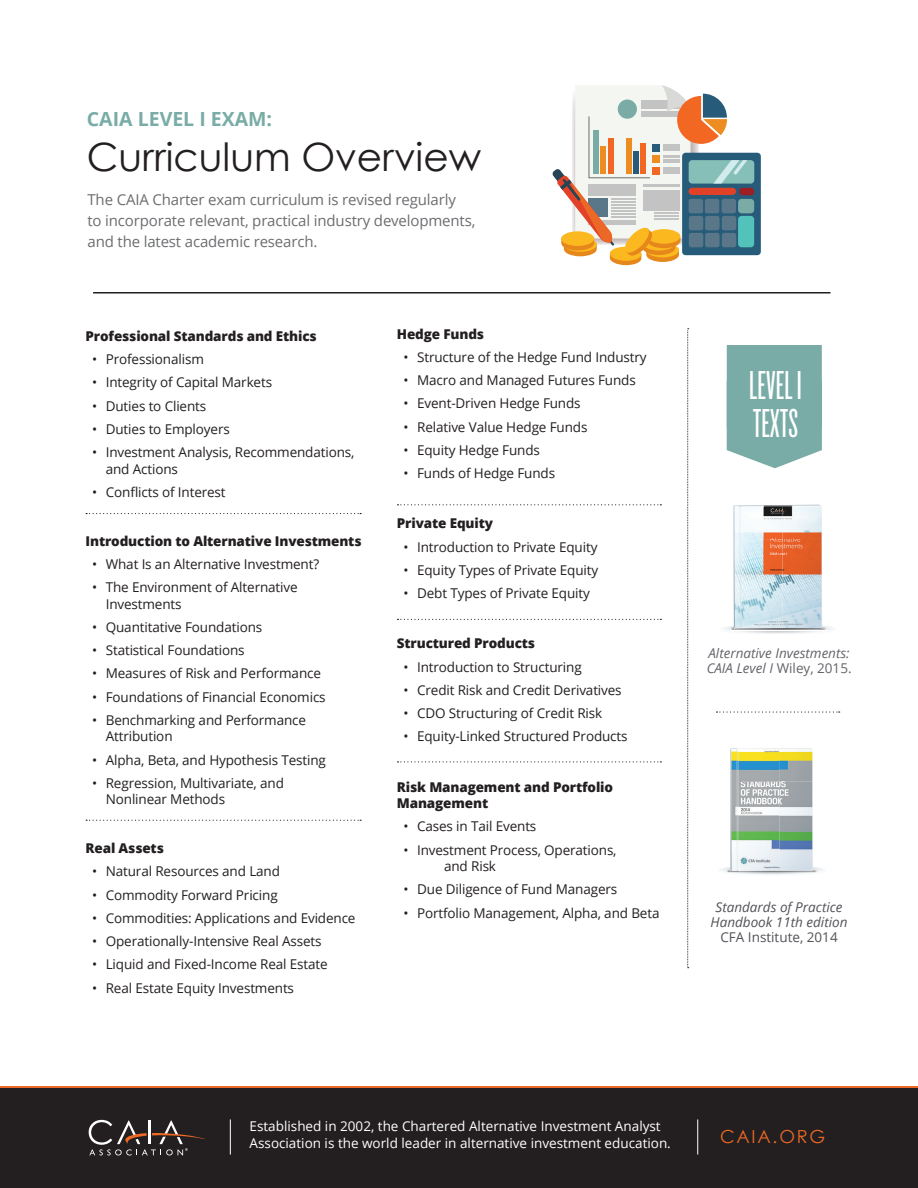
<style>
.page{position:relative;width:918px;height:1188px;background:#fff}
.page>*{position:absolute;margin:0;border:0;box-sizing:border-box;transform-origin:0 0}
.t1{font:42px/37.5px "Knockout HTF26 Junior Flyweight";color:#fff}
.t2{font:39px "Century Gothic";color:#231f20}
.t3{font:700 19.5px "Open Sans";color:#79aca6}
.t4{font:18px "Century Gothic";letter-spacing:.1em;color:#ec6826}
.t5{font:15px/21px "Open Sans";letter-spacing:-.01em;color:#6c6d70}
.t6{font:13.5px/16.5px "Open Sans";letter-spacing:-.01em;color:#231f20}
.t7{font:800 13.5px/16.5px "Open Sans";letter-spacing:-.01em;color:#231f20}
.t8{font:13.5px/16.5px "Open Sans";color:#fff}
.t9{font:italic 13.5px/15px "Open Sans";color:#525258}
.t10{font:13.5px "Open Sans";color:#525258}
.s1{font-style:normal}
</style>
<div class="page">
<svg style="left:716px;top:711px;width:124px;height:2px"></svg>
<svg style="left:397px;top:504px;width:264px;height:1px"></svg>
<svg style="left:397px;top:619px;width:264px;height:1px"></svg>
<svg style="left:397px;top:761px;width:264px;height:1px"></svg>
<svg style="left:86px;top:513px;width:275px;height:1px"></svg>
<svg style="left:86px;top:820px;width:275px;height:1px"></svg>
<svg style="left:727px;top:428px;width:95px;height:40px"></svg>
<div style="left:727px;top:345px;width:95px;height:83px;background:#79aca6"></div>
<svg style="left:723px;top:504px;width:110px;height:130px"></svg>
<svg style="left:720px;top:748px;width:104px;height:127px"></svg>
<hr style="left:93px;top:292px;width:738px;height:2px;background:#231f20">
<svg style="left:687px;top:328px;width:2px;height:640px"></svg>
<hr style="left:0;top:1086px;width:918px;height:4px;background:#ec6826">
<div style="left:0;top:1088px;width:918px;height:100px;background:#231f20"></div>
<svg style="left:89px;top:1120px;width:116px;height:35px"></svg>
<hr style="left:230px;top:1119px;width:1px;height:36px;background:#fff">
<hr style="left:697px;top:1119px;width:1px;height:36px;background:#fff">
<div style="left:682px;top:153px;width:79px;height:102px;background:#265c7a;border-radius:4px"></div>
<svg style="left:552px;top:85px;width:202px;height:180px"></svg>
<div style="left:561px;top:231px;width:33px;height:15px;background:#fcb81f;border-radius:50%"></div>
<h3 class="t3" style="left:87px;top:105px;width:187px">CAIA LEVEL I EXAM:</h3>
<h2 class="t2" style="left:87px;top:129px;width:396px">Curriculum Overview</h2>
<p class="t5" style="left:87px;top:189px;width:389px">The CAIA Charter exam curriculum is revised regularly<br>to incorporate relevant, practical industry developments, and the latest academic research.</p>
<p class="t7" style="left:86px;top:327px;width:233px">Professional Standards and Ethics</p>
<p class="t6" style="left:92px;top:351px;width:113px">• Professionalism</p>
<p class="t6" style="left:92px;top:374px;width:181px">• Integrity of Capital Markets</p>
<p class="t6" style="left:92px;top:397px;width:116px">• Duties to Clients</p>
<p class="t6" style="left:92px;top:420px;width:139px">• Duties to Employers</p>
<p class="t6" style="left:106px;top:444px;width:250px;text-indent:-14px">• Investment Analysis, Recommendations, and Actions</p>
<p class="t6" style="left:92px;top:483px;width:135px">• Conflicts of Interest</p>
<p class="t7" style="left:86px;top:532px;width:278px">Introduction to Alternative Investments</p>
<p class="t6" style="left:92px;top:555px;width:228px">• What Is an Alternative Investment?</p>
<p class="t6" style="left:106px;top:579px;width:193px;text-indent:-14px">• The Environment of Alternative<br>Investments</p>
<p class="t6" style="left:92px;top:618px;width:172px">• Quantitative Foundations</p>
<p class="t6" style="left:92px;top:642px;width:154px">• Statistical Foundations</p>
<p class="t6" style="left:92px;top:665px;width:230px">• Measures of Risk and Performance</p>
<p class="t6" style="left:92px;top:688px;width:235px">• Foundations of Financial Economics</p>
<p class="t6" style="left:106px;top:711px;width:202px;text-indent:-13px">• Benchmarking and Performance<br>Attribution</p>
<p class="t6" style="left:92px;top:751px;width:235px">• Alpha, Beta, and Hypothesis Testing</p>
<p class="t6" style="left:106px;top:774px;width:180px;text-indent:-13px">• Regression, Multivariate, and<br>Nonlinear Methods</p>
<p class="t7" style="left:86px;top:839px;width:80px">Real Assets</p>
<p class="t6" style="left:92px;top:863px;width:189px">• Natural Resources and Land</p>
<p class="t6" style="left:92px;top:886px;width:187px">• Commodity Forward Pricing</p>
<p class="t6" style="left:92px;top:909px;width:265px">• Commodities: Applications and Evidence</p>
<p class="t6" style="left:92px;top:933px;width:231px">• Operationally-Intensive Real Assets</p>
<p class="t6" style="left:92px;top:956px;width:237px">• Liquid and Fixed-Income Real Estate</p>
<p class="t6" style="left:92px;top:979px;width:203px">• Real Estate Equity Investments</p>
<p class="t7" style="left:397px;top:325px;width:89px">Hedge Funds</p>
<p class="t6" style="left:404px;top:348px;width:244px">• Structure of the Hedge Fund Industry</p>
<p class="t6" style="left:404px;top:372px;width:234px">• Macro and Managed Futures Funds</p>
<p class="t6" style="left:404px;top:395px;width:179px">• Event-Driven Hedge Funds</p>
<p class="t6" style="left:404px;top:418px;width:185px">• Relative Value Hedge Funds</p>
<p class="t6" style="left:404px;top:441px;width:138px">• Equity Hedge Funds</p>
<p class="t6" style="left:404px;top:465px;width:153px">• Funds of Hedge Funds</p>
<p class="t7" style="left:397px;top:515px;width:98px">Private Equity</p>
<p class="t6" style="left:404px;top:538px;width:195px">• Introduction to Private Equity</p>
<p class="t6" style="left:404px;top:561px;width:196px">• Equity Types of Private Equity</p>
<p class="t6" style="left:404px;top:585px;width:188px">• Debt Types of Private Equity</p>
<p class="t7" style="left:397px;top:634px;width:140px">Structured Products</p>
<p class="t6" style="left:404px;top:658px;width:180px">• Introduction to Structuring</p>
<p class="t6" style="left:404px;top:681px;width:220px">• Credit Risk and Credit Derivatives</p>
<p class="t6" style="left:404px;top:705px;width:200px">• CDO Structuring of Credit Risk</p>
<p class="t6" style="left:404px;top:728px;width:226px">• Equity-Linked Structured Products</p>
<p class="t7" style="left:397px;top:778px;width:218px">Risk Management and Portfolio<br>Management</p>
<p class="t6" style="left:404px;top:818px;width:134px">• Cases in Tail Events</p>
<p class="t6" style="left:444px;top:841px;width:174px;text-indent:-40px">• Investment Process, Operations, and Risk</p>
<p class="t6" style="left:404px;top:881px;width:215px">• Due Diligence of Fund Managers</p>
<p class="t6" style="left:404px;top:904px;width:257px">• Portfolio Management, Alpha, and Beta</p>
<h1 class="t1" style="left:749px;top:368px;width:54px">LEVEL I<br>TEXTS</h1>
<p class="t9" style="left:707px;top:646px;width:147px">Alternative Investments:<br>CAIA Level I <span class="s1">Wiley, 2015.</span></p>
<p class="t9" style="left:711px;top:899px;width:138px;text-align:center">Standards of Practice<br>Handbook 11th edition</p>
<p class="t10" style="left:720px;top:928px;width:119px">CFA Institute, 2014</p>
<p class="t8" style="left:250px;top:1118px;width:423px">Established in 2002, the Chartered Alternative Investment Analyst<br>Association is the world leader in alternative investment education.</p>
<h3 class="t4" style="left:720px;top:1124px;width:107px">CAIA.ORG</h3>
</div>
